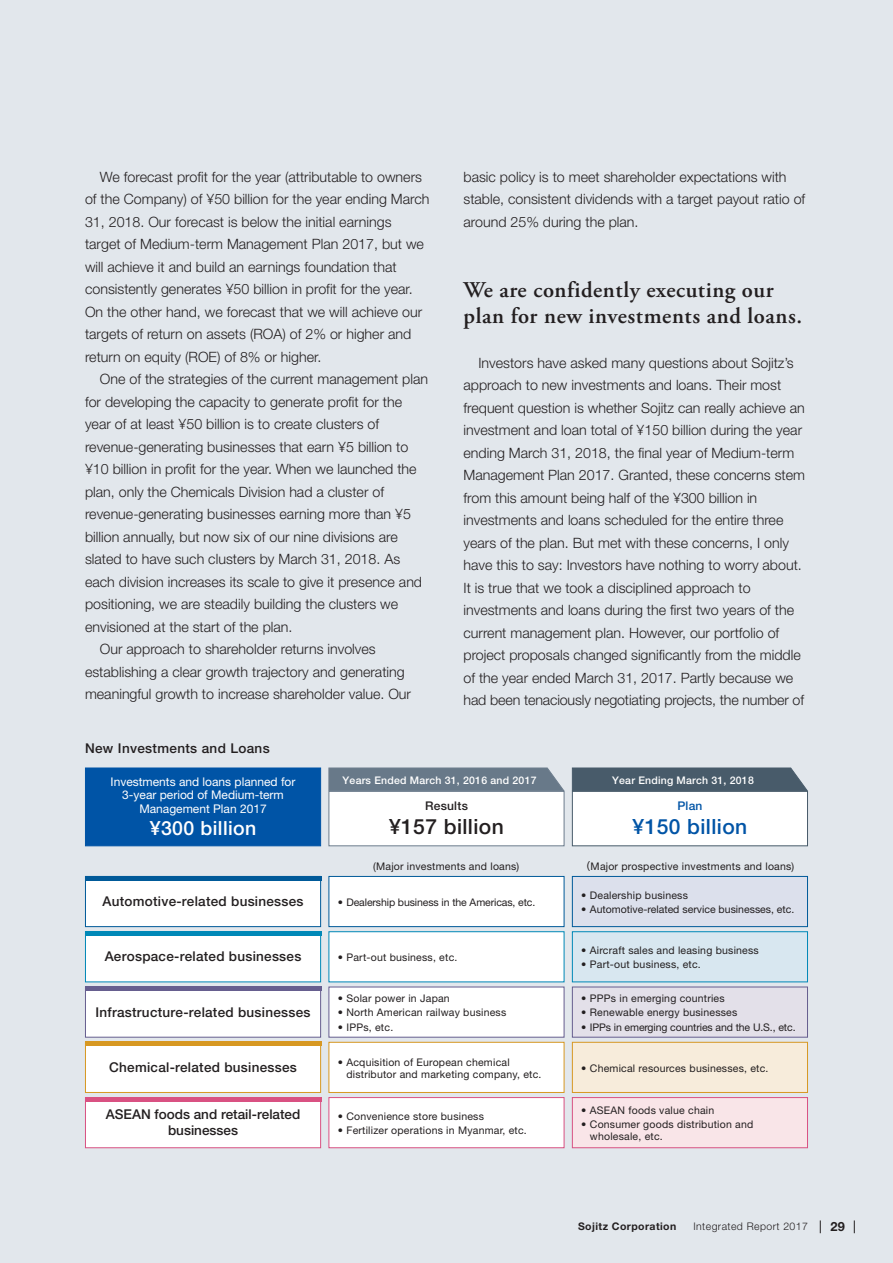
<style>
.page{position:relative;width:893px;height:1263px;background:#e2e7ec}
.page>*{position:absolute;margin:0;border:0;box-sizing:border-box;transform-origin:0 0}
.t1{font:600 22.5px/25.5px "Adobe Garamond Pro";letter-spacing:.025em;color:#231f20}
.t2{font:500 21px "Helvetica Neue LT Std";letter-spacing:.02em;color:#231f20}
.t3{font:500 21px "Helvetica Neue LT Std";letter-spacing:.02em;color:#0054a6}
.t4{font:500 19.5px "Helvetica Neue LT Std";letter-spacing:.02em;color:#fff}
.t5{font:300 14.25px/22.5px "Helvetica Neue LT Std";color:#231f20}
.t6{font:500 13.5px "Helvetica Neue LT Std";letter-spacing:.02em;color:#231f20}
.t7{font:500 13.5px/16.5px "Helvetica Neue LT Std";color:#231f20;text-align:center}
.t8{font:700 12.75px "Helvetica Neue LT Std";color:#231f20}
.t9{font:12px/13.5px "Helvetica Neue LT Std";color:#fff;text-align:center}
.t10{font:500 12px "Helvetica Neue LT Std";letter-spacing:.02em;color:#231f20}
.t11{font:500 12px "Helvetica Neue LT Std";color:#0054a6}
.t12{font:10.5px/12px "Helvetica Neue LT Std";letter-spacing:.02em;color:#231f20}
.t13{font:10.5px "Helvetica Neue LT Std";letter-spacing:-.01em;color:#231f20}
.t14{font:500 10.5px "Helvetica Neue LT Std";letter-spacing:.02em;color:#fff}
.t15{font:10.5px "Helvetica Neue LT Std";color:#231f20}
.t16{font:300 10.5px "Helvetica Neue LT Std";letter-spacing:.04em;color:#231f20}
.t17{font:700 10.5px "Helvetica Neue LT Std";letter-spacing:.04em;color:#231f20}
.s1{font-family:"UD Shin Go Pro Regular 90 pv RKSJ H"}
</style>
<div class="page">
<div style="left:85px;top:768px;width:236px;height:78px;background:#0054a6"></div>
<div style="left:85px;top:767px;width:236px;height:79px;border:1px solid #0054a6"></div>
<div style="left:85px;top:876px;width:236px;height:51px;background:#fff"></div>
<div style="left:85px;top:876px;width:236px;height:51px;border:1px solid #005a99"></div>
<div style="left:85px;top:932px;width:236px;height:50px;background:#fff"></div>
<div style="left:85px;top:987px;width:236px;height:50px;background:#fff"></div>
<div style="left:85px;top:1042px;width:236px;height:50px;background:#fff"></div>
<div style="left:85px;top:1042px;width:236px;height:51px;border:1px solid #d79822"></div>
<div style="left:85px;top:1097px;width:236px;height:51px;background:#fff"></div>
<div style="left:85px;top:1097px;width:236px;height:51px;border:1px solid #d95182"></div>
<div style="left:329px;top:791px;width:235px;height:55px;background:#fff"></div>
<div style="left:328px;top:791px;width:236px;height:55px;border:1px solid #6d7d8d"></div>
<div style="left:329px;top:876px;width:235px;height:51px;background:#fff"></div>
<div style="left:328px;top:876px;width:236px;height:51px;border:1px solid #005a99"></div>
<div style="left:329px;top:932px;width:235px;height:50px;background:#fff"></div>
<div style="left:328px;top:931px;width:236px;height:51px;border:1px solid #0088b7"></div>
<div style="left:329px;top:987px;width:235px;height:50px;background:#fff"></div>
<div style="left:329px;top:1042px;width:235px;height:50px;background:#fff"></div>
<div style="left:328px;top:1042px;width:236px;height:51px;border:1px solid #d79822"></div>
<div style="left:329px;top:1097px;width:235px;height:51px;background:#fff"></div>
<div style="left:328px;top:1097px;width:236px;height:51px;border:1px solid #d95182"></div>
<svg style="left:328px;top:767px;width:237px;height:24px;background:#6f7f8f"></svg>
<div style="left:572px;top:791px;width:235px;height:55px;background:#fff"></div>
<div style="left:572px;top:791px;width:236px;height:55px;border:1px solid #485b6a"></div>
<div style="left:572px;top:876px;width:235px;height:51px;background:#dce0ec"></div>
<div style="left:572px;top:876px;width:236px;height:51px;border:1px solid #005a99"></div>
<div style="left:572px;top:932px;width:235px;height:50px;background:#d8e7f0"></div>
<div style="left:572px;top:931px;width:236px;height:51px;border:1px solid #0088b7"></div>
<div style="left:572px;top:987px;width:235px;height:50px;background:#e3e0e9"></div>
<div style="left:572px;top:1042px;width:235px;height:50px;background:#f7ecdb"></div>
<div style="left:572px;top:1042px;width:236px;height:51px;border:1px solid #d79822"></div>
<div style="left:572px;top:1097px;width:235px;height:51px;background:#f9e5e8"></div>
<div style="left:572px;top:1097px;width:236px;height:51px;border:1px solid #d95182"></div>
<svg style="left:571px;top:767px;width:237px;height:24px;background:#516371"></svg>
<hr style="left:85px;top:876px;width:236px;height:4px;background:#005a99">
<hr style="left:85px;top:931px;width:236px;height:4px;background:#0088b7">
<div style="left:85px;top:986px;width:236px;height:5px;background:#665e8f"></div>
<hr style="left:85px;top:1042px;width:236px;height:4px;background:#d79822">
<hr style="left:85px;top:1097px;width:236px;height:4px;background:#d95182">
<svg style="left:820px;top:1220px;width:1px;height:13px"></svg>
<svg style="left:854px;top:1220px;width:1px;height:13px"></svg>
<p class="t5" style="left:85px;top:165px;width:346px;text-indent:15px">We forecast profit for the year (attributable to owners of the Company) of ¥50 billion for the year ending March 31, 2018. Our forecast is below the initial earnings target of Medium-term Management Plan 2017, but we will achieve it and build an earnings foundation that consistently generates ¥50 billion in profit for the year.<br>On the other hand, we forecast that we will achieve our targets of return on assets (ROA) of 2% or higher and return on equity (ROE) of 8% or higher.</p>
<p class="t5" style="left:100px;top:368px;width:330px">One of the strategies of the current management plan</p>
<p class="t5" style="left:85px;top:390px;width:319px">for developing the capacity to generate profit for the</p>
<p class="t5" style="left:85px;top:413px;width:296px">year of at least ¥50 billion is to create clusters of</p>
<p class="t5" style="left:85px;top:435px;width:325px">revenue-generating businesses that earn ¥5 billion to</p>
<p class="t5" style="left:85px;top:458px;width:333px">¥10 billion in profit for the year. When we launched the</p>
<p class="t5" style="left:85px;top:480px;width:301px">plan, only the Chemicals Division had a cluster of</p>
<p class="t5" style="left:85px;top:503px;width:327px">revenue-generating businesses earning more than ¥5</p>
<p class="t5" style="left:85px;top:525px;width:314px">billion annually, but now six of our nine divisions are</p>
<p class="t5" style="left:85px;top:548px;width:317px">slated to have such clusters by March 31, 2018. As</p>
<p class="t5" style="left:85px;top:570px;width:339px">each division increases its scale to give it presence and</p>
<p class="t5" style="left:85px;top:593px;width:315px">positioning, we are steadily building the clusters we</p>
<p class="t5" style="left:85px;top:615px;width:209px">envisioned at the start of the plan.</p>
<p class="t5" style="left:100px;top:638px;width:277px">Our approach to shareholder returns involves</p>
<p class="t5" style="left:85px;top:660px;width:321px">establishing a clear growth trajectory and generating</p>
<p class="t5" style="left:85px;top:683px;width:328px">meaningful growth to increase shareholder value. Our</p>
<p class="t5" style="left:463px;top:165px;width:343px">basic policy is to meet shareholder expectations with stable, consistent dividends with a target payout ratio of around 25% during the plan.</p>
<h1 class="t1" style="left:463px;top:279px;width:340px">We are confidently executing our plan for new investments and loans.</h1>
<p class="t5" style="left:463px;top:351px;width:343px;text-indent:15px">Investors have asked many questions about Sojitz’s approach to new investments and loans. Their most frequent question is whether Sojitz can really achieve an investment and loan total of ¥150 billion during the year ending March 31, 2018, the final year of Medium-term Management Plan 2017. Granted, these concerns stem from this amount being half of the ¥300 billion in investments and loans scheduled for the entire three years of the plan. But met with these concerns, I only have this to say: Investors have nothing to worry about.<br>It is true that we took a disciplined approach to investments and loans during the first two years of the current management plan. However, our portfolio of project proposals changed significantly from the middle of the year ended March 31, 2017. Partly because we had been tenaciously negotiating projects, the number of</p>
<p class="t6" style="left:85px;top:744px;width:186px">New Investments and Loans</p>
<p class="t9" style="left:111px;top:776px;width:186px">Investments and loans planned for<br>3-year period of Medium-term<br>Management Plan 2017</p>
<h3 class="t4" style="left:150px;top:821px;width:108px">¥300 billion</h3>
<p class="t6" style="left:102px;top:896px;width:203px">Automotive-related businesses</p>
<p class="t6" style="left:105px;top:952px;width:198px">Aerospace-related businesses</p>
<p class="t6" style="left:96px;top:1007px;width:216px">Infrastructure-related businesses</p>
<p class="t6" style="left:109px;top:1062px;width:189px">Chemical-related businesses</p>
<p class="t7" style="left:106px;top:1107px;width:196px">ASEAN foods and retail-related businesses</p>
<p class="t14" style="left:343px;top:777px;width:195px">Years Ended March 31, 2016 and 2017</p>
<p class="t10" style="left:425px;top:801px;width:44px">Results</p>
<h2 class="t2" style="left:389px;top:819px;width:116px">¥157 billion</h2>
<p class="t12" style="left:373px;top:861px;width:148px">(Major investments and loans)</p>
<p class="t13" style="left:338px;top:898px;width:199px">• Dealership business in the Americas, etc.</p>
<p class="t12" style="left:338px;top:953px;width:121px">• Part-out business, etc.</p>
<p class="t12" style="left:338px;top:994px;width:113px">• Solar power in Japan</p>
<p class="t12" style="left:338px;top:1008px;width:170px">• North American railway business</p>
<p class="t12" style="left:338px;top:1022px;width:57px">• IPPs, etc.</p>
<p class="t12" style="left:346px;top:1057px;width:197px;text-indent:-9px">• Acquisition of European chemical distributor and marketing company, etc.</p>
<p class="t12" style="left:338px;top:1111px;width:148px">• Convenience store business</p>
<p class="t12" style="left:338px;top:1125px;width:191px">• Fertilizer operations in Myanmar, etc.</p>
<p class="t14" style="left:612px;top:777px;width:143px">Year Ending March 31, 2018</p>
<p class="t11" style="left:677px;top:801px;width:27px">Plan</p>
<h2 class="t3" style="left:633px;top:819px;width:116px">¥150 billion</h2>
<p class="t12" style="left:580px;top:862px;width:216px"><span class="s1">（</span>Major prospective investments and loans)</p>
<p class="t12" style="left:581px;top:890px;width:108px">• Dealership business</p>
<p class="t15" style="left:581px;top:905px;width:215px">• Automotive-related service businesses, etc.</p>
<p class="t12" style="left:581px;top:946px;width:179px">• Aircraft sales and leasing business</p>
<p class="t12" style="left:581px;top:960px;width:121px">• Part-out business, etc.</p>
<p class="t12" style="left:581px;top:994px;width:145px">• PPPs in emerging countries</p>
<p class="t12" style="left:581px;top:1008px;width:158px">• Renewable energy businesses</p>
<p class="t13" style="left:581px;top:1023px;width:216px">• IPPs in emerging countries and the U.S., etc.</p>
<p class="t12" style="left:581px;top:1063px;width:189px">• Chemical resources businesses, etc.</p>
<p class="t12" style="left:581px;top:1105px;width:134px">• ASEAN foods value chain</p>
<p class="t12" style="left:590px;top:1119px;width:165px;text-indent:-9px">• Consumer goods distribution and wholesale, etc.</p>
<p class="t17" style="left:578px;top:1222px;width:100px">Sojitz Corporation</p>
<p class="t16" style="left:693px;top:1220px;width:116px">Integrated Report 2017</p>
<p class="t8" style="left:830px;top:1222px;width:16px">29</p>
</div>
